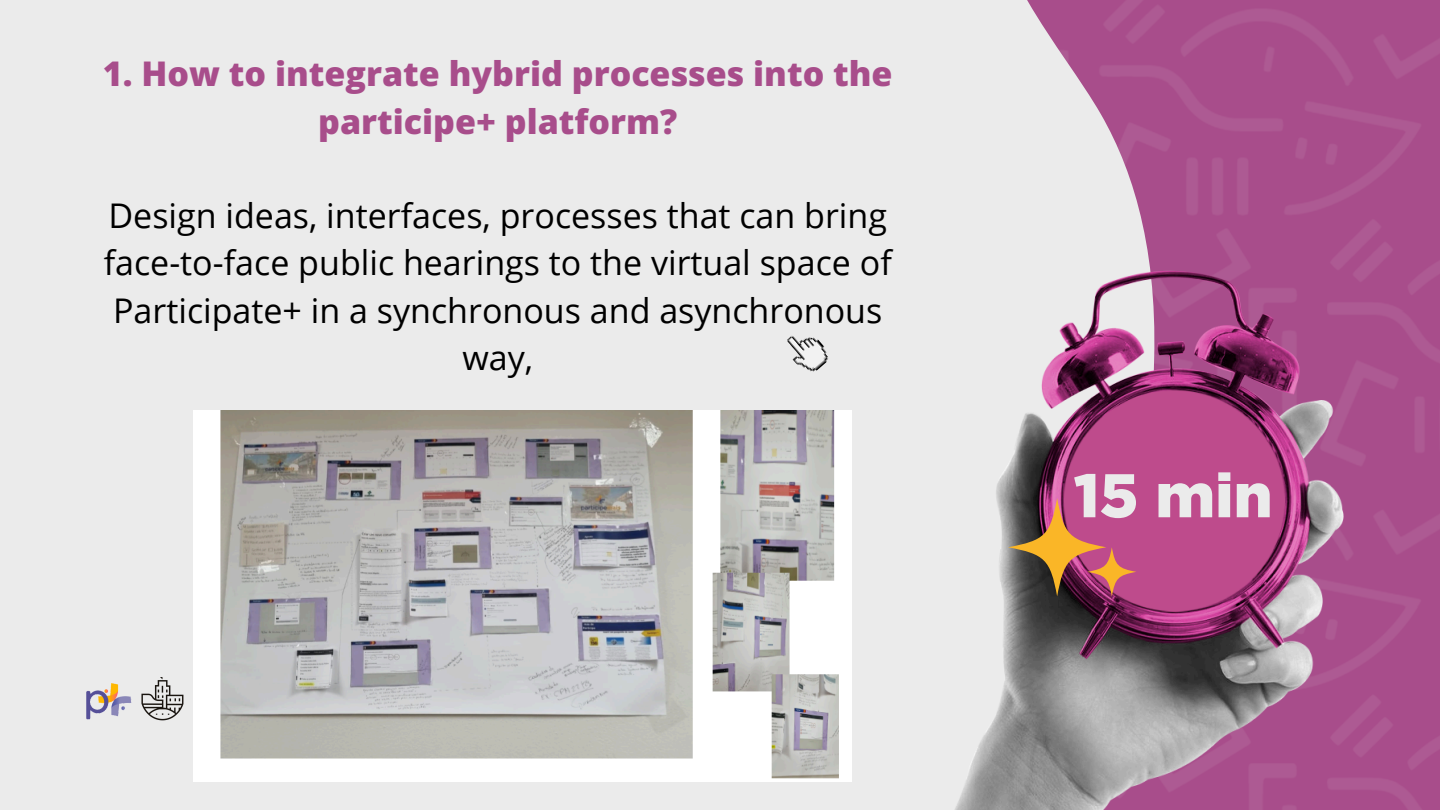
<style>
.page{position:relative;width:1440px;height:810px;background:#ebebeb}
.page>*{position:absolute;margin:0;border:0;box-sizing:border-box;transform-origin:0 0}
.t1{font:900 61.5px "Gotham";color:#ebebeb}
.t2{font:34px/47.2px "Open Sans";color:#000;text-align:center}
.t3{font:800 34px/47.2px "Open Sans";color:#a84d8b;text-align:center}
</style>
<div class="page">
<img style="left:193px;top:0;width:1247px;height:411px">
<img style="left:376px;top:81px;width:1064px;height:729px">
<svg style="left:1008px;top:498px;width:98px;height:98px"></svg>
<svg style="left:1087px;top:547px;width:49px;height:49px;fill:#be4b8c"></svg>
<img style="left:780px;top:324px;width:53px;height:54px">
<img style="left:141px;top:677px;width:43px;height:44px">
<img style="left:86px;top:683px;width:46px;height:37px">
<img style="left:193px;top:411px;width:659px;height:371px">
<p class="t3" style="left:103px;top:50px;width:791px">1. How to integrate hybrid processes into the participe+ platform?</p>
<h2 class="t2" style="left:104px;top:191px;width:790px">Design ideas, interfaces, processes that can bring face-to-face public hearings to the virtual space of Participate+ in a synchronous and asynchronous way,</h2>
<p class="t1" style="left:1074px;top:458px;width:200px">15 min</p>
</div>
